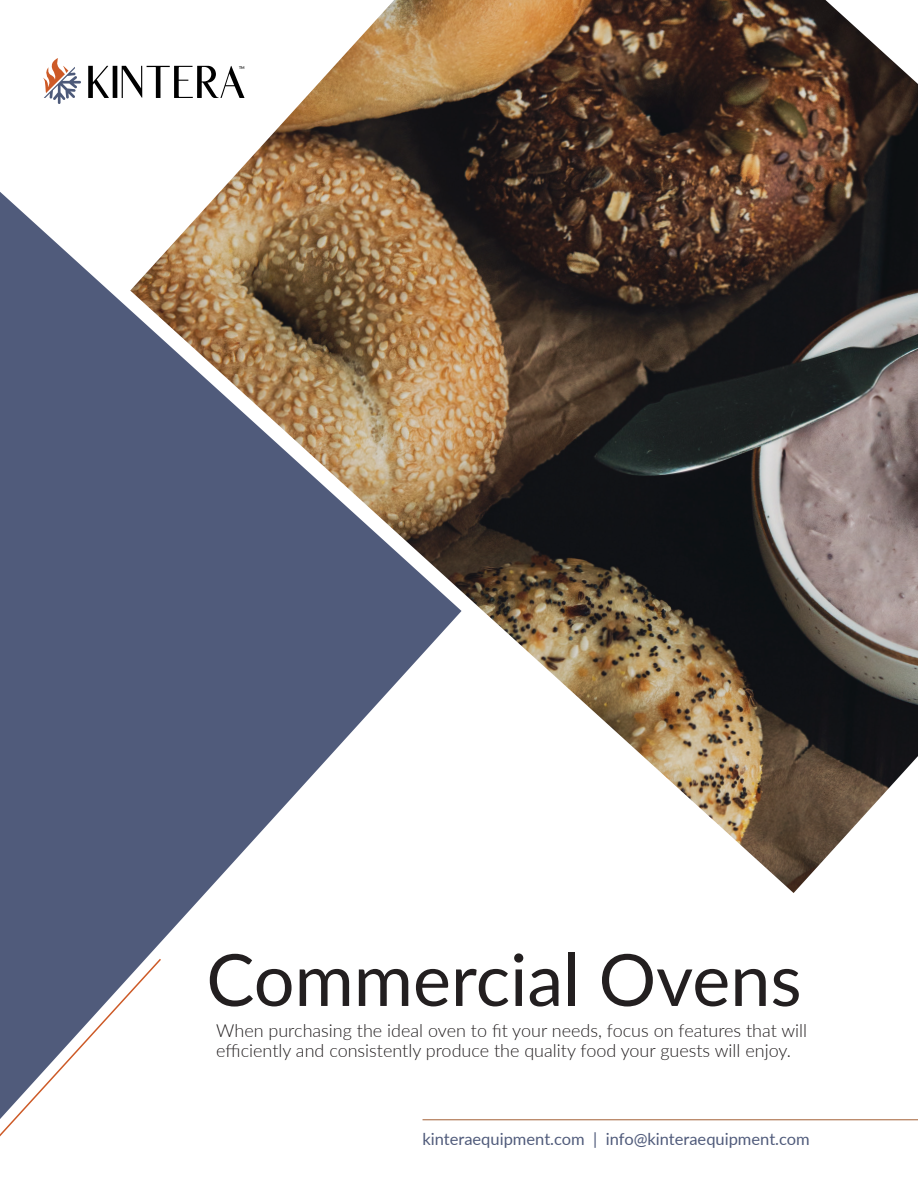
<style>
.page{position:relative;width:918px;height:1188px;background:#fff}
.page>*{position:absolute;margin:0;border:0;box-sizing:border-box;transform-origin:0 0}
.t1{font:72px "Lato";color:#231f20}
.t2{font:300 18px/19.8px "Lato";color:#231f20}
.t3{font:16.5px "Lato";color:#505b7b}
.t4{font:600 3.75px "Lato";color:#000}
</style>
<div class="page">
<hr style="left:423px;top:1120px;width:495px;height:1px;background:#a36035">
<svg style="left:43px;top:58px;width:38px;height:46px"></svg>
<svg style="left:88px;top:66px;width:21px;height:32px"></svg>
<hr style="left:113px;top:66px;width:4px;height:32px;background:#000">
<svg style="left:122px;top:66px;width:8px;height:32px"></svg>
<img style="left:130px;top:0;width:788px;height:893px">
<svg style="left:0;top:192px;width:462px;height:927px;fill:#505b7b"></svg>
<p class="t4" style="left:239px;top:64px;width:7px">TM</p>
<h1 class="t1" style="left:206px;top:928px;width:597px">Commercial Ovens</h1>
<p class="t2" style="left:216px;top:1020px;width:593px">When purchasing the ideal oven to fit your needs, focus on features that will efficiently and consistently produce the quality food your guests will enjoy.</p>
<p class="t3" style="left:423px;top:1128px;width:389px">kinteraequipment.com | info@kinteraequipment.com</p>
</div>
